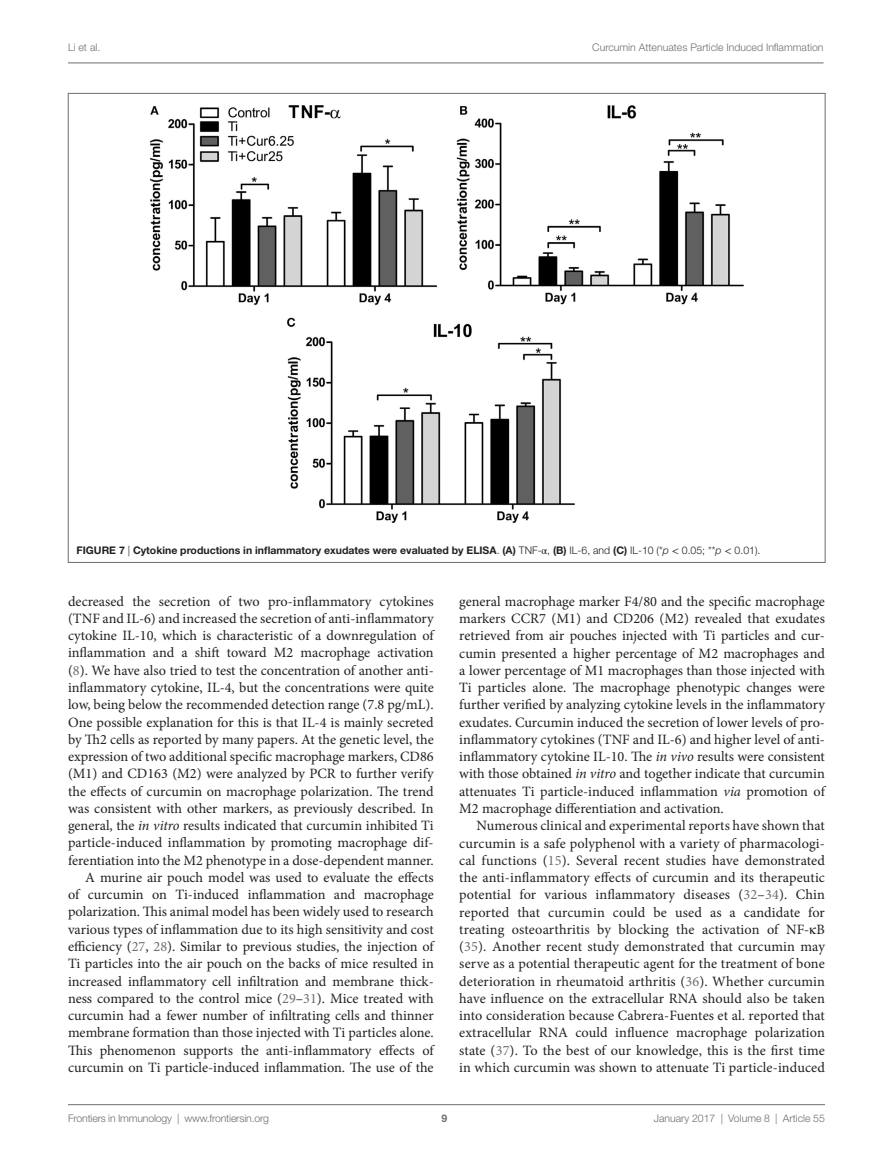
<style>
.page{position:relative;width:893px;height:1170px;background:#fff}
.page>*{position:absolute;margin:0;border:0;box-sizing:border-box;transform-origin:0 0}
.t1{font:14.25px/17.2px "Minion Pro";color:#231f20;text-align:justify}
.t2{font:300 10.5px "Helvetica Neue LT Std";color:#6c6d70}
.t3{font:700 10.5px "Helvetica Neue LT Std";color:#231f20}
.t4{font:300 10.5px "Helvetica Neue LT Std";color:#231f20}
.t5{font:700 10.5px "Helvetica Neue LT Std";color:#6c6d70}
.s1{font-weight:300}
.s2{font-weight:700}
.s3{font-family:"STIX General";font-weight:400}
.s4{font-style:italic}
.s5{color:#6c6d70}
.s6{font-family:"STIX General"}
</style>
<div class="page">
<img style="left:150px;top:105px;width:594px;height:418px">
<hr style="left:68px;top:1104px;width:757px;height:1px;background:#6c6d70">
<hr style="left:68px;top:63px;width:755px;height:1px;background:#6c6d70">
<p class="t2" style="left:68px;top:41px;width:34px">Li et al.</p>
<p class="t2" style="left:592px;top:41px;width:233px">Curcumin Attenuates Particle Induced Inflammation</p>
<p class="t3" style="left:77px;top:543px;width:397px">FIG URE 7 <span class="s1">|</span> Cytokine productions in inflammatory exudates were evaluated by ELISA</p>
<p class="t4" style="left:497px;top:544px;width:265px">. <span class="s2">(A)</span> TNF-<span class="s3">α</span>, <span class="s2">(B)</span> IL-6, and <span class="s2">(C)</span> IL-10 (*<span class="s4">p</span> <span class="s3">&lt;</span> 0.05; **<span class="s4">p</span> <span class="s3">&lt;</span> 0.01).</p>
<p class="t1" style="left:68px;top:592px;width:367px;text-align:right">decreased the secretion of two pro-inflammatory cytokines (TNF and IL-6) and increased the secretion of anti-inflammatory cytokine IL-10, which is characteristic of a downregulation of inflammation and a shift toward M2 macrophage activation (<span class="s5">8</span>). We have also tried to test the concentration of another anti&shy;inflammatory cytokine, IL-4, but the concentrations were quite low, being below the recommended detection range (7.8 pg/mL).<br>One possible explanation for this is that IL-4 is mainly secreted by Th2 cells as reported by many papers. At the genetic level, the expression of two additional specific macrophage markers, CD86 (M1) and CD163 (M2) were analyzed by PCR to further verify the effects of curcumin on macrophage polarization. The trend was consistent with other markers, as previously described. In general, the <span class="s4">in vitro</span> results indicated that curcumin inhibited Ti particle-induced inflammation by promoting macrophage dif&shy;ferentiation into the M2 phenotype in a dose-dependent manner.<br>A murine air pouch model was used to evaluate the effects<br>of curcumin on Ti-induced inflammation and macrophage polarization. This animal model has been widely used to research various types of inflammation due to its high sensitivity and cost efficiency (<span class="s5">27</span>, <span class="s5">28</span>). Similar to previous studies, the injection of Ti particles into the air pouch on the backs of mice resulted in increased inflammatory cell infiltration and membrane thick&shy;ness compared to the control mice (<span class="s5">29</span>–<span class="s5">31</span>). Mice treated with curcumin had a fewer number of infiltrating cells and thinner membrane formation than those injected with Ti particles alone.<br>This phenomenon supports the anti-inflammatory effects of curcumin on Ti particle-induced inflammation. The use of the</p>
<p class="t1" style="left:459px;top:592px;width:367px">general macrophage marker F4/80 and the specific macrophage markers CCR7 (M1) and CD206 (M2) revealed that exudates retrieved from air pouches injected with Ti particles and cur&shy;cumin presented a higher percentage of M2 macrophages and a lower percentage of M1 macrophages than those injected with Ti particles alone. The macrophage phenotypic changes were further verified by analyzing cytokine levels in the inflammatory exudates. Curcumin induced the secretion of lower levels of pro&shy;inflammatory cytokines (TNF and IL-6) and higher level of anti&shy;inflammatory cytokine IL-10. The <span class="s4">in vivo</span> results were consistent with those obtained <span class="s4">in vitro</span> and together indicate that curcumin attenuates Ti particle-induced inflammation <span class="s4">via</span> promotion of M2 macrophage differentiation and activation.</p>
<p class="t1" style="left:459px;top:817px;width:367px;text-indent:17px">Numerous clinical and experimental reports have shown that curcumin is a safe polyphenol with a variety of pharmacologi&shy;cal functions (<span class="s5">15</span>). Several recent studies have demonstrated the anti-inflammatory effects of curcumin and its therapeutic potential for various inflammatory diseases (<span class="s5">32</span>–<span class="s5">34</span>). Chin reported that curcumin could be used as a candidate for treating osteoarthritis by blocking the activation of NF-<span class="s6">κ</span>B (<span class="s5">35</span>). Another recent study demonstrated that curcumin may serve as a potential therapeutic agent for the treatment of bone deterioration in rheumatoid arthritis (<span class="s5">36</span>). Whether curcumin have influence on the extracellular RNA should also be taken into consideration because Cabrera-Fuentes et al. reported that extracellular RNA could influence macrophage polarization state (<span class="s5">37</span>). To the best of our knowledge, this is the first time in which curcumin was shown to attenuate Ti particle-induced</p>
<p class="t2" style="left:68px;top:1111px;width:203px">Frontiers in Immunology | www.frontiersin.org</p>
<p class="t2" style="left:654px;top:1111px;width:173px">January 2017 | Volume 8 | Article 55</p>
<p class="t5" style="left:441px;top:1111px;width:7px">9</p>
</div>
